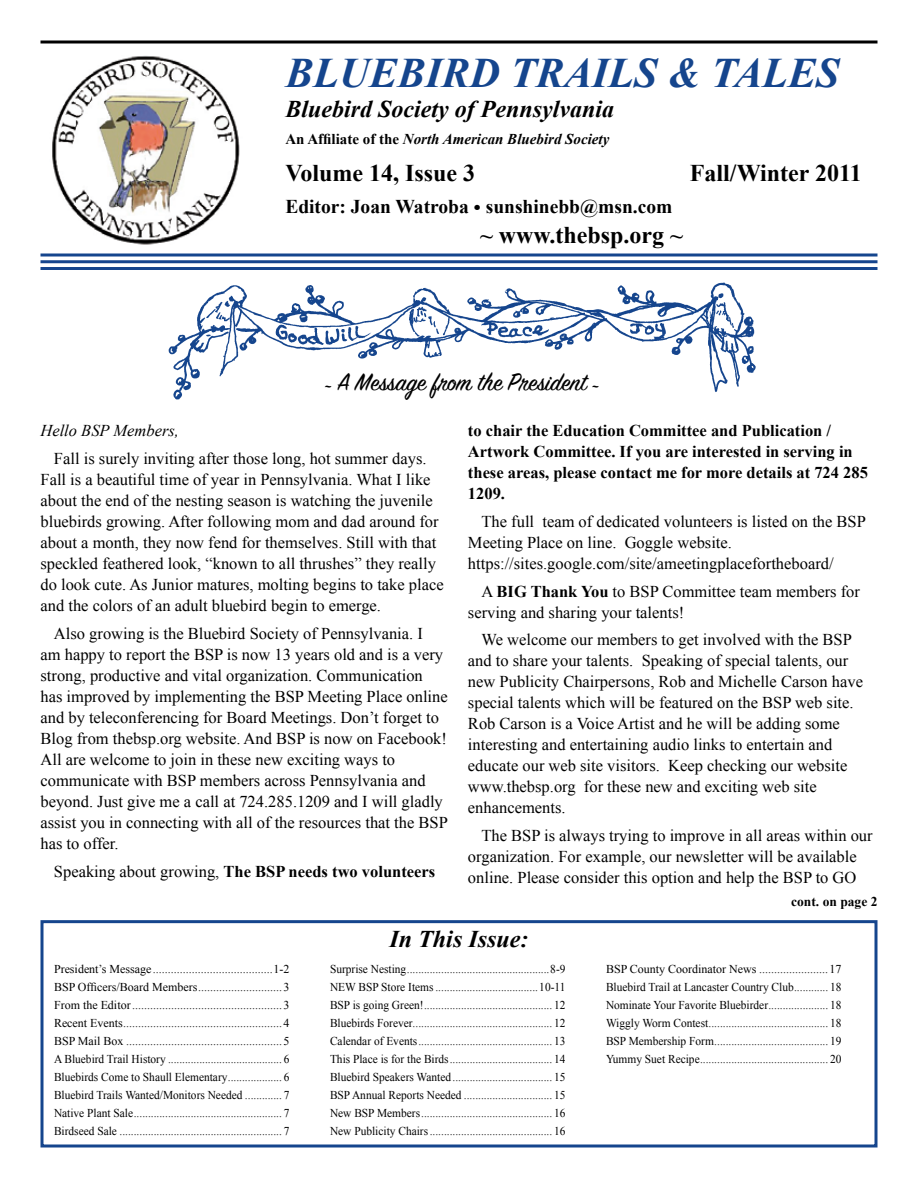
<style>
.page{position:relative;width:918px;height:1188px;background:#fff}
.page>*{position:absolute;margin:0;border:0;box-sizing:border-box;transform-origin:0 0}
.t1{font:italic 700 42px "Times New Roman";color:#15458d}
.t2{font:27px "Sign Painter House Script";color:#000}
.t3{font:700 24px "Times New Roman";color:#000}
.t4{font:italic 700 24px "Times New Roman";color:#000}
.t5{font:700 19.5px "Times New Roman";color:#000}
.t6{font:16.5px/21px "Times New Roman";color:#000}
.t7{font:700 16.5px/21px "Times New Roman";color:#000}
.t8{font:italic 16.5px "Times New Roman";color:#000}
.t9{font:italic 700 15px "Times New Roman";color:#000}
.t10{font:700 13.5px "Times New Roman";color:#000}
.t11{font:12px/18px "Times New Roman";color:#000;text-align:justify}
.t12{font:12px/18px "Times New Roman";color:#000;text-align:justify;scale:.95 1}
.s1{font-style:normal}
.s2{font-weight:400}
.s3{font-weight:700}
</style>
<div class="page">
<img style="left:168px;top:282px;width:588px;height:118px">
<div style="left:40px;top:920px;width:838px;height:228px;border:3px solid #15458d"></div>
<svg style="left:40px;top:40px;width:838px;height:4px;background:#3f3f3f"></svg>
<hr style="left:40px;top:254px;width:838px;height:2px;background:#15458d">
<hr style="left:40px;top:260px;width:838px;height:3px;background:#15458d">
<hr style="left:40px;top:267px;width:838px;height:3px;background:#15458d">
<img style="left:52px;top:55px;width:188px;height:190px">
<h1 class="t1" style="left:285px;top:44px;width:556px">BLUEBIRD TRAILS &amp; TALES</h1>
<h3 class="t4" style="left:285px;top:92px;width:330px">Bluebird Society of Pennsylvania</h3>
<p class="t9" style="left:285px;top:128px;width:326px"><span class="s1">An Affiliate of the</span> North American Bluebird Society</p>
<h3 class="t3" style="left:285px;top:157px;width:191px">Volume 14, Issue 3</h3>
<h3 class="t3" style="left:690px;top:157px;width:173px">Fall/Winter 2011</h3>
<p class="t5" style="left:285px;top:193px;width:389px">Editor: Joan Watroba • sunshinebb@msn.com</p>
<h3 class="t3" style="left:480px;top:218px;width:204px">~ www.thebsp.org ~</h3>
<h2 class="t2" style="left:337px;top:370px;width:251px">A Message from the President</h2>
<h2 class="t2" style="left:325px;top:385px;width:8px">~</h2>
<h2 class="t2" style="left:592px;top:385px;width:8px">~</h2>
<p class="t8" style="left:40px;top:419px;width:140px">Hello BSP Members,</p>
<p class="t6" style="left:40px;top:448px;width:405px;text-indent:13px">Fall is surely inviting after those long, hot summer days.<br>Fall is a beautiful time of year in Pennsylvania. What I like about the end of the nesting season is watching the juvenile bluebirds growing. After following mom and dad around for about a month, they now fend for themselves. Still with that speckled feathered look, “known to all thrushes” they really do look cute. As Junior matures, molting begins to take place and the colors of an adult bluebird begin to emerge.</p>
<p class="t6" style="left:40px;top:623px;width:409px;text-indent:13px">Also growing is the Bluebird Society of Pennsylvania. I<br>am happy to report the BSP is now 13 years old and is a very strong, productive and vital organization. Communication has improved by implementing the BSP Meeting Place online and by teleconferencing for Board Meetings. Don’t forget to Blog from thebsp.org website. And BSP is now on Facebook!<br>All are welcome to join in these new exciting ways to communicate with BSP members across Pennsylvania and beyond. Just give me a call at 724.285.1209 and I will gladly assist you in connecting with all of the resources that the BSP has to offer.</p>
<p class="t7" style="left:54px;top:860px;width:383px"><span class="s2">Speaking about growing,</span> The BSP needs two volunteers</p>
<p class="t7" style="left:468px;top:420px;width:402px">to chair the Education Committee and Publication / Artwork Committee. If you are interested in serving in these areas, please contact me for more details at 724 285<br>1209.</p>
<p class="t6" style="left:468px;top:511px;width:400px;text-indent:13px">The full team of dedicated volunteers is listed on the BSP<br>Meeting Place on line. Goggle website. https://sites.google.com/site/ameetingplacefortheboard/</p>
<p class="t6" style="left:468px;top:580px;width:393px;text-indent:13px">A <span class="s3">BIG Thank You</span> to BSP Committee team members for serving and sharing your talents!</p>
<p class="t6" style="left:468px;top:629px;width:397px;text-indent:13px">We welcome our members to get involved with the BSP and to share your talents. Speaking of special talents, our new Publicity Chairpersons, Rob and Michelle Carson have special talents which will be featured on the BSP web site.<br>Rob Carson is a Voice Artist and he will be adding some interesting and entertaining audio links to entertain and educate our web site visitors. Keep checking our website www.thebsp.org for these new and exciting web site enhancements.</p>
<p class="t6" style="left:468px;top:825px;width:406px;text-indent:13px">The BSP is always trying to improve in all areas within our organization. For example, our newsletter will be available online. Please consider this option and help the BSP to GO</p>
<p class="t10" style="left:791px;top:892px;width:88px">cont. on page 2</p>
<h3 class="t4" style="left:390px;top:923px;width:140px">In This Issue:</h3>
<p class="t11" style="left:54px;top:960px;width:237px">President’s Message ........................................1-2<br>BSP Officers/Board Members............................3<br>From the Editor..................................................3<br>Recent Events.....................................................4<br>BSP Mail Box ....................................................5<br>A Bluebird Trail History ........................................ 6<br>Bluebirds Come to Shaull Elementary................... 6<br>Bluebird Trails Wanted/Monitors Needed ............. 7<br>Native Plant Sale.................................................... 7<br>Birdseed Sale ......................................................... 7</p>
<p class="t12" style="left:330px;top:960px;width:249px">Surprise Nesting..................................................8-9<br>NEW BSP Store Items ....................................10-11<br>BSP is going Green!............................................. 12<br>Bluebirds Forever................................................. 12<br>Calendar of Events............................................... 13<br>This Place is for the Birds.................................... 14<br>Bluebird Speakers Wanted ................................... 15<br>BSP Annual Reports Needed ............................... 15<br>New BSP Members.............................................. 16<br>New Publicity Chairs........................................... 16</p>
<p class="t11" style="left:606px;top:960px;width:237px">BSP County Coordinator News .......................17<br>Bluebird Trail at Lancaster Country Club............ 18<br>Nominate Your Favorite Bluebirder..................... 18<br>Wiggly Worm Contest.......................................... 18<br>BSP Membership Form........................................ 19<br>Yummy Suet Recipe............................................. 20</p>
</div>
